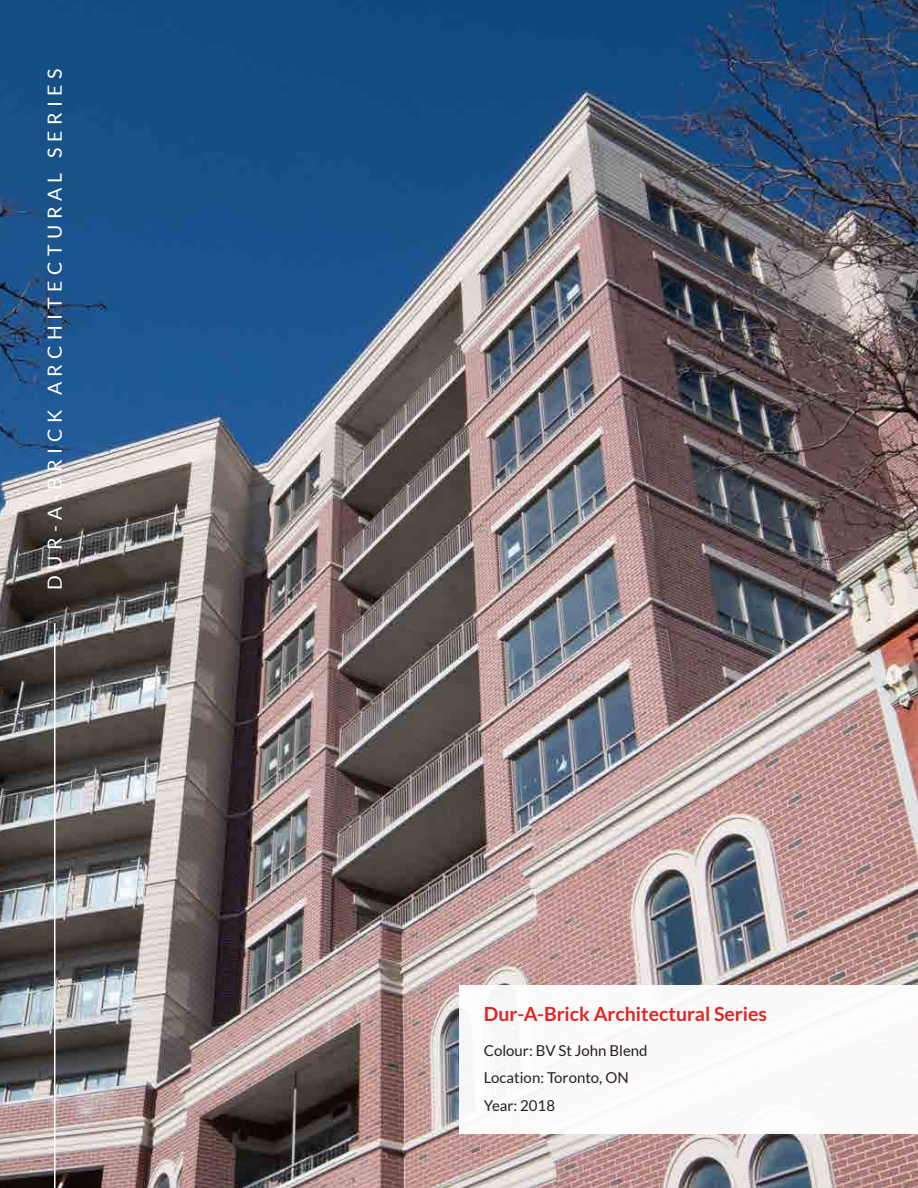
<style>
.page{position:relative;width:918px;height:1188px;background:#fff}
.page>*{position:absolute;margin:0;border:0;box-sizing:border-box;transform-origin:0 0}
.t1{font:700 19.5px "Lato";color:#e02525}
.t2{font:19.5px "Lato";letter-spacing:.28em;color:#fff}
.t3{font:15px "Lato";color:#231f20}
</style>
<div class="page">
<img style="left:0;top:0;width:918px;height:1188px">
<div style="left:459px;top:985px;width:459px;height:149px;background:#fff"></div>
<hr style="left:54px;top:623px;width:2px;height:565px;background:#fff">
<p class="t2" style="left:44px;top:590px;width:522px;rotate:-90deg">DUR-A-BRICK ARCHITECTURAL SERIES</p>
<p class="t1" style="left:484px;top:1003px;width:285px">Dur-A-Brick Architectural Series</p>
<p class="t3" style="left:484px;top:1042px;width:165px">Colour: BV St John Blend</p>
<p class="t3" style="left:484px;top:1070px;width:146px">Location: Toronto, ON</p>
<p class="t3" style="left:484px;top:1097px;width:73px">Year: 2018</p>
</div>
